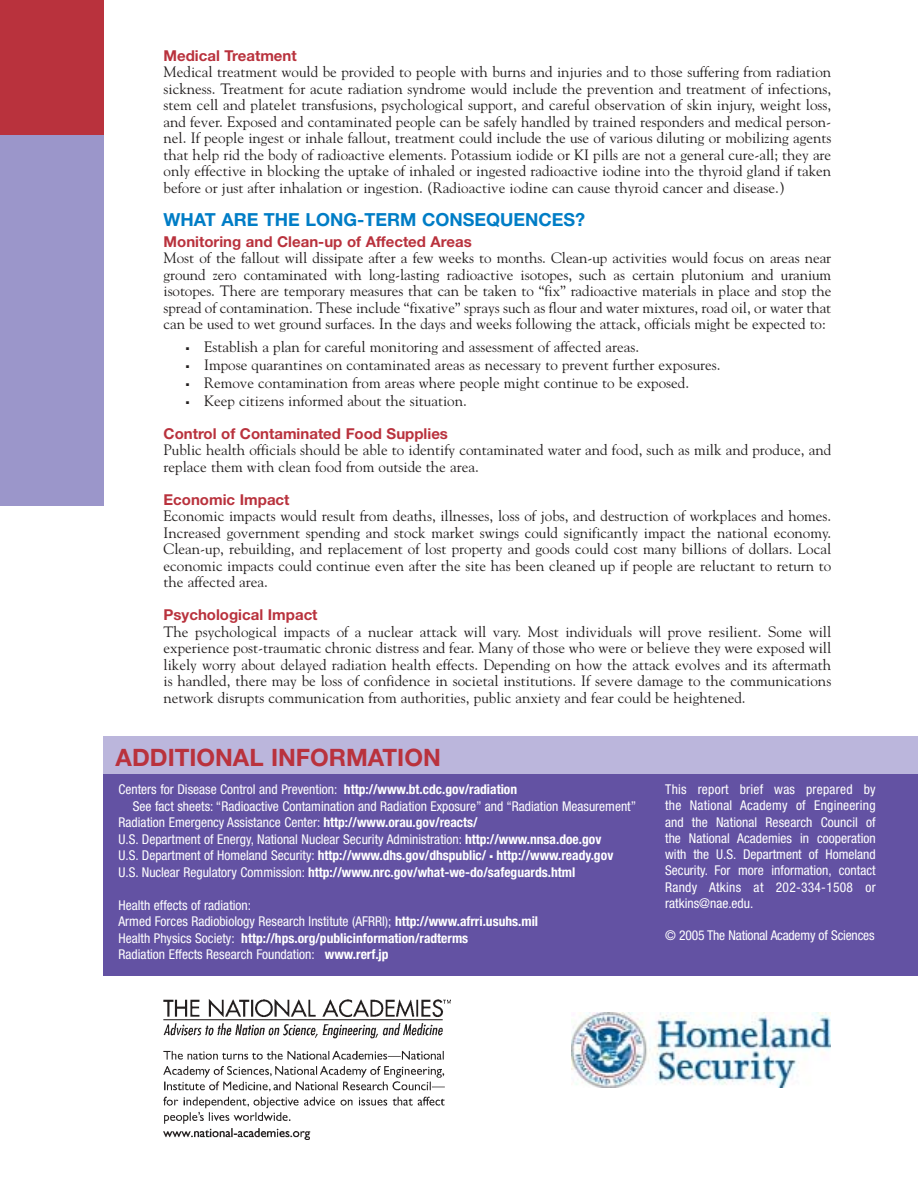
<style>
.page{position:relative;width:918px;height:1187px;background:#fff}
.page>*{position:absolute;margin:0;border:0;box-sizing:border-box;transform-origin:0 0}
.t1{font:700 24px "Helvetica Neue";color:#b9323d}
.t2{font:700 18px "Helvetica Neue";color:#007dc6}
.t3{font:15px/16.5px "Goudy";color:#231f1f;text-align:justify}
.t4{font:700 15px "Helvetica Neue";color:#b9323d}
.t5{font:condensed 13.5px/16.2px "Helvetica Neue";color:#fff}
.t6{font:700 condensed 13.5px "Helvetica Neue";color:#fff}
.s1{font-weight:700}
.s2{font-weight:400}
</style>
<div class="page">
<div style="left:103px;top:736px;width:815px;height:71px;background:#bbb6dc"></div>
<div style="left:0;top:3px;width:103px;height:503px;background:#9b96ca"></div>
<div style="left:0;top:0;width:103px;height:135px;background:#b9323d"></div>
<div style="left:103px;top:774px;width:815px;height:201px;background:#6352a3"></div>
<img style="left:163px;top:999px;width:288px;height:140px">
<img style="left:571px;top:1012px;width:259px;height:75px">
<p class="t4" style="left:164px;top:50px;width:135px">Medical Treatment</p>
<p class="t3" style="left:164px;top:65px;width:669px">Medical treatment would be provided to people with burns and injuries and to those suffering from radiation sickness. Treatment for acute radiation syndrome would include the prevention and treatment of infections, stem cell and platelet transfusions, psychological support, and careful observation of skin injury, weight loss, and fever. Exposed and contaminated people can be safely handled by trained responders and medical person&shy;nel. If people ingest or inhale fallout, treatment could include the use of various diluting or mobilizing agents that help rid the body of radioactive elements. Potassium iodide or KI pills are not a general cure-all; they are only effective in blocking the uptake of inhaled or ingested radioactive iodine into the thyroid gland if taken before or just after inhalation or ingestion. (Radioactive iodine can cause thyroid cancer and disease.)</p>
<p class="t2" style="left:164px;top:213px;width:423px">WHAT ARE THE LONG-TERM CONSEQUENCES?</p>
<p class="t4" style="left:164px;top:236px;width:310px">Monitoring and Clean-up of Affected Areas</p>
<p class="t3" style="left:164px;top:251px;width:669px">Most of the fallout will dissipate after a few weeks to months. Clean-up activities would focus on areas near ground zero contaminated with long-lasting radioactive isotopes, such as certain plutonium and uranium isotopes. There are temporary measures that can be taken to “fix” radioactive materials in place and stop the spread of contamination. These include “fixative” sprays such as flour and water mixtures, road oil, or water that can be used to wet ground surfaces. In the days and weeks following the attack, officials might be expected to:</p>
<p class="t3" style="left:186px;top:339px;width:454px">■ Establish a plan for careful monitoring and assessment of affected areas.</p>
<p class="t3" style="left:186px;top:357px;width:536px">■ Impose quarantines on contaminated areas as necessary to prevent further exposures.</p>
<p class="t3" style="left:186px;top:375px;width:504px">■ Remove contamination from areas where people might continue to be exposed.</p>
<p class="t3" style="left:186px;top:393px;width:282px">■ Keep citizens informed about the situation.</p>
<p class="t4" style="left:164px;top:428px;width:286px">Control of Contaminated Food Supplies</p>
<p class="t3" style="left:164px;top:443px;width:669px">Public health officials should be able to identify contaminated water and food, such as milk and produce, and replace them with clean food from outside the area.</p>
<p class="t4" style="left:164px;top:494px;width:127px">Economic Impact</p>
<p class="t3" style="left:164px;top:509px;width:669px">Economic impacts would result from deaths, illnesses, loss of jobs, and destruction of workplaces and homes.<br>Increased government spending and stock market swings could significantly impact the national economy.<br>Clean-up, rebuilding, and replacement of lost property and goods could cost many billions of dollars. Local economic impacts could continue even after the site has been cleaned up if people are reluctant to return to the affected area.</p>
<p class="t4" style="left:164px;top:609px;width:155px">Psychological Impact</p>
<p class="t3" style="left:164px;top:624px;width:669px">The psychological impacts of a nuclear attack will vary. Most individuals will prove resilient. Some will experience post-traumatic chronic distress and fear. Many of those who were or believe they were exposed will likely worry about delayed radiation health effects. Depending on how the attack evolves and its aftermath is handled, there may be loss of confidence in societal institutions. If severe damage to the communications network disrupts communication from authorities, public anxiety and fear could be heightened.</p>
<h1 class="t1" style="left:116px;top:748px;width:326px">ADDITIONAL INFORMATION</h1>
<p class="t5" style="left:118px;top:782px;width:400px">Centers for Disease Control and Prevention: <span class="s1">http://www.bt.cdc.gov/radiation</span></p>
<p class="t5" style="left:133px;top:799px;width:505px">See fact sheets: “Radioactive Contamination and Radiation Exposure” and “Radiation Measurement”</p>
<p class="t5" style="left:118px;top:815px;width:360px">Radiation Emergency Assistance Center: <span class="s1">http://www.orau.gov/reacts/</span></p>
<p class="t5" style="left:118px;top:832px;width:484px">U.S. Department of Energy, National Nuclear Security Administration: <span class="s1">http://www.nnsa.doe.gov</span></p>
<p class="t6" style="left:118px;top:850px;width:496px"><span class="s2">U.S. Department of Homeland Security:</span> http://www.dhs.gov/dhspublic/ ■ http://www.ready.gov</p>
<p class="t6" style="left:118px;top:867px;width:458px"><span class="s2">U.S. Nuclear Regulatory Commission:</span> http://www.nrc.gov/what-we-do/safeguards.html</p>
<p class="t5" style="left:118px;top:897px;width:421px">Health effects of radiation:<br>Armed Forces Radiobiology Research Institute (AFRRI); <span class="s1">http://www.afrri.usuhs.mil </span>Health Physics Society: <span class="s1">http://hps.org/publicinformation/radterms<br></span>Radiation Effects Research Foundation: <span class="s1">www.rerf.jp</span></p>
<p class="t5" style="left:665px;top:782px;width:212px;text-align:justify">This report brief was prepared by the National Academy of Engineering and the National Research Council of the National Academies in cooperation with the U.S. Department of Homeland Security. For more information, contact Randy Atkins at 202-334-1508 or ratkins@nae.edu.</p>
<p class="t5" style="left:665px;top:928px;width:211px">© 2005 The National Academy of Sciences</p>
</div>
